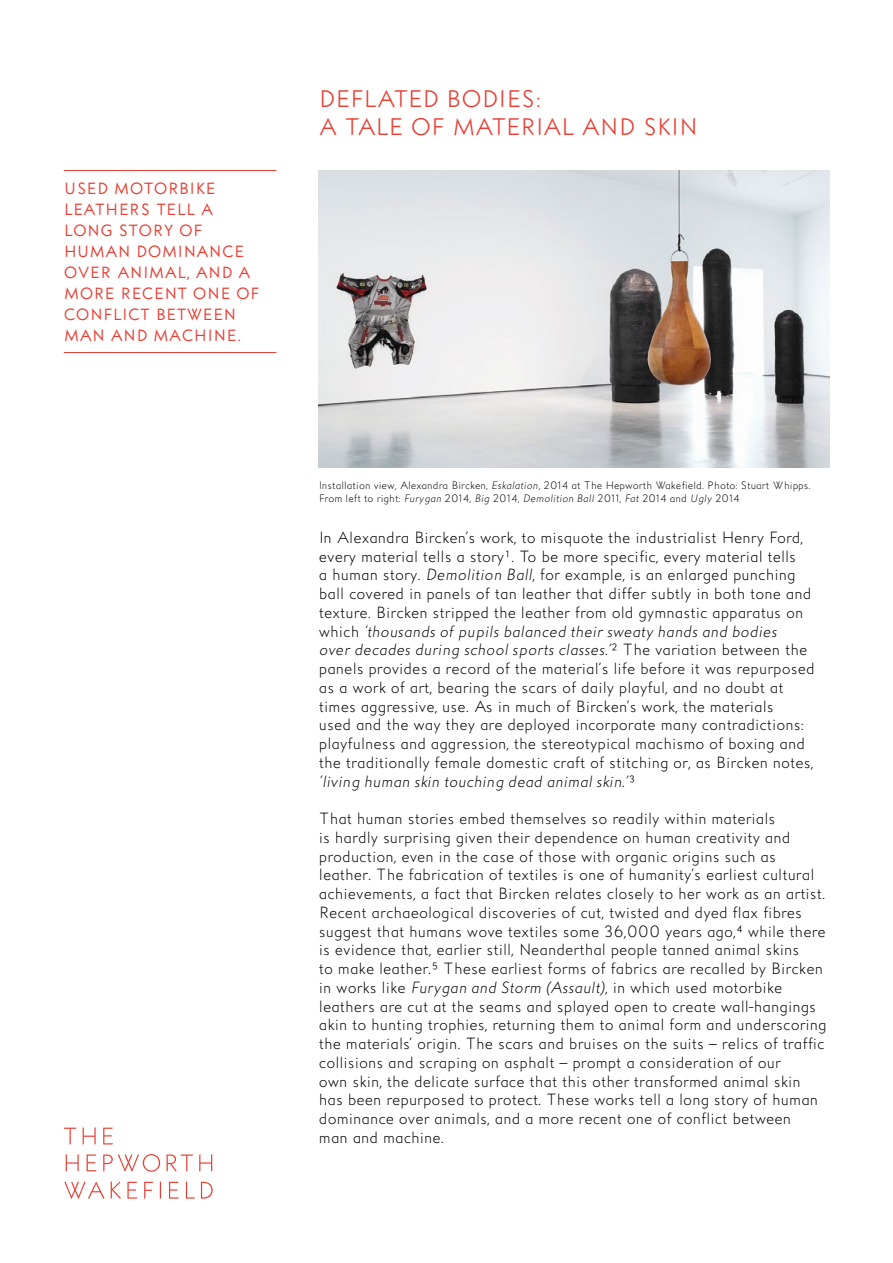
<style>
.page{position:relative;width:893px;height:1263px;background:#fff}
.page>*{position:absolute;margin:0;border:0;box-sizing:border-box;transform-origin:0 0}
.t1{font:500 23.25px/27.8px "Hepworth";letter-spacing:-.02em;color:#e83e33}
.t2{font:15.75px/18.8px "Hepworth";color:#000}
.t3{font:700 15.75px/21px "Hepworth";color:#e83e33}
.t4{font:10.5px/12.6px "Hepworth";color:#000}
.s1{font-style:italic}
</style>
<div class="page">
<svg style="left:64px;top:1128px;width:13px;height:17px"></svg>
<svg style="left:83px;top:1127px;width:13px;height:18px"></svg>
<svg style="left:103px;top:1128px;width:10px;height:16px"></svg>
<svg style="left:66px;top:1154px;width:13px;height:17px"></svg>
<svg style="left:87px;top:1154px;width:10px;height:17px"></svg>
<svg style="left:103px;top:1154px;width:57px;height:18px"></svg>
<svg style="left:167px;top:1154px;width:26px;height:17px"></svg>
<svg style="left:199px;top:1154px;width:13px;height:17px"></svg>
<svg style="left:64px;top:1181px;width:41px;height:18px"></svg>
<svg style="left:111px;top:1181px;width:10px;height:18px"></svg>
<svg style="left:127px;top:1182px;width:11px;height:16px"></svg>
<svg style="left:144px;top:1182px;width:9px;height:17px"></svg>
<svg style="left:160px;top:1181px;width:1px;height:18px"></svg>
<svg style="left:169px;top:1182px;width:10px;height:16px"></svg>
<svg style="left:186px;top:1181px;width:9px;height:17px"></svg>
<svg style="left:201px;top:1182px;width:12px;height:16px"></svg>
<hr style="left:64px;top:170px;width:212px;height:1px;background:#e83e33">
<hr style="left:64px;top:352px;width:212px;height:1px;background:#e83e33">
<img style="left:319px;top:170px;width:510px;height:298px">
<p class="t3" style="left:64px;top:178px;width:198px">USED MOTORBIKE<br>LEATHERS TELL A<br>LONG STORY OF<br>HUMAN DOMINANCE<br>OVER ANIMAL, AND A<br>MORE RECENT ONE OF<br>CONFLICT BETWEEN<br>MAN AND MACHINE.</p>
<h1 class="t1" style="left:319px;top:85px;width:381px">DEFLATED BODIES:<br>A TALE OF MATERIAL AND S KIN</h1>
<p class="t4" style="left:319px;top:479px;width:493px">Installation view, Alexandra Bircken, <span class="s1">Eskalation,</span> 2014 at The Hepworth Wakefield. Photo: Stuart Whipps.<br>From left to right: <span class="s1">Furygan</span> 2014, <span class="s1">Big</span> 2014, <span class="s1">Demolition Ball</span> 2011, <span class="s1">Fat</span> 2014 and <span class="s1">Ugly</span> 2014</p>
<p class="t2" style="left:319px;top:528px;width:497px">In Alexandra Bircken’s work, to misquote the industrialist Henry Ford, every material tells a story1. To be more specific, every material tells<br>a human story. <span class="s1">Demolition Ball</span>, for example, is an enlarged punching ball covered in panels of tan leather that differ subtly in both tone and texture. Bircken stripped the leather from old gymnastic apparatus on which <span class="s1">‘thousands of pupils balanced their sweaty hands and bodies<br>over decades during school sports classes.’</span>2 The variation between the panels provides a record of the material’s life before it was repurposed as a work of art, bearing the scars of daily playful, and no doubt at times aggressive, use. As in much of Bircken’s work, the materials<br>used and the way they are deployed incorporate many contradictions: playfulness and aggression, the stereotypical machismo of boxing and the traditionally female domestic craft of stitching or, as Bircken notes, <span class="s1">‘living human skin touching dead animal skin.’</span>3</p>
<p class="t2" style="left:319px;top:809px;width:509px">That human stories embed themselves so readily within materials<br>is hardly surprising given their dependence on human creativity and production, even in the case of those with organic origins such as leather. The fabrication of textiles is one of humanity’s earliest cultural achievements, a fact that Bircken relates closely to her work as an artist.<br>Recent archaeological discoveries of cut, twisted and dyed flax fibres suggest that humans wove textiles some 36,000 years ago,4 while there is evidence that, earlier still, Neanderthal people tanned animal skins<br>to make leather.5 These earliest forms of fabrics are recalled by Bircken in works like <span class="s1">Furygan and Storm (Assault)</span>, in which used motorbike leathers are cut at the seams and splayed open to create wall-hangings akin to hunting trophies, returning them to animal form and underscoring the materials’ origin. The scars and bruises on the suits – relics of traffic collisions and scraping on asphalt – prompt a consideration of our<br>own skin, the delicate surface that this other transformed animal skin has been repurposed to protect. These works tell a long story of human dominance over animals, and a more recent one of conflict between<br>man and machine.</p>
</div>
